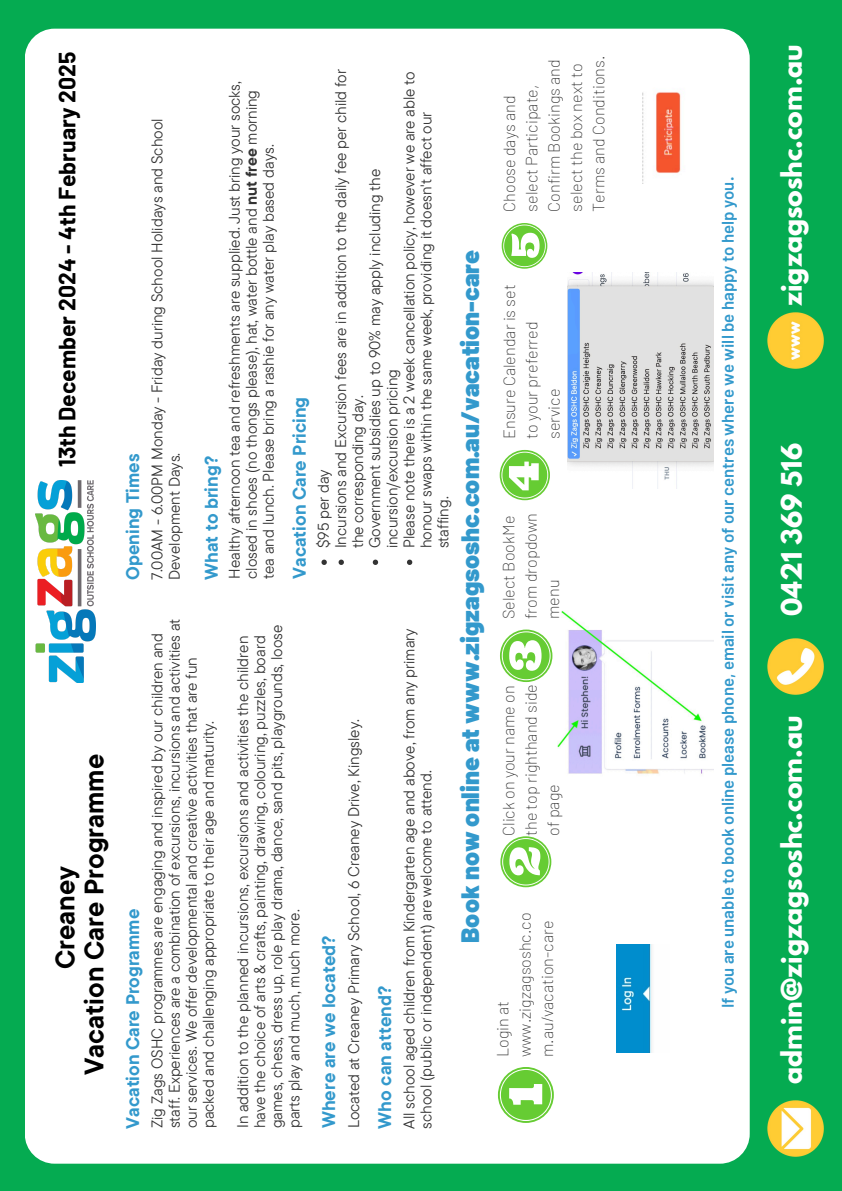
<style>
.page{position:relative;width:842px;height:1191px;background:#fff}
.page>*{position:absolute;margin:0;border:0;box-sizing:border-box;transform-origin:0 0}
.t1{font:700 26.6px/28.8px "TT Commons Pro";color:#000;text-align:center}
.t2{font:900 25.2px "Barlow";color:#39c}
.t3{font:700 25.1px "League Spartan";color:#fff}
.t4{font:700 23px "Barlow";color:#000}
.t5{font:700 18.2px "TT Commons Pro";color:#39c}
.t6{font:600 16.8px "Barlow";color:#39c}
.t7{font:200 16.2px/22.3px "Barlow";color:#333}
.t8{font:15.4px/17.1px "TT Commons Pro";color:#333}
.s1{font-weight:700}
</style>
<div class="page">
<div style="left:0;top:0;width:842px;height:1190px;background:#05ab51"></div>
<div style="left:25px;top:29px;width:725px;height:1134px;background:#fff;border-radius:30px"></div>
<img style="left:35px;top:480px;width:60px;height:202px">
<img style="left:767px;top:638px;width:57px;height:57px">
<img style="left:767px;top:1100px;width:57px;height:57px">
<img style="left:767px;top:312px;width:57px;height:57px">
<svg style="left:321px;top:559px;width:6px;height:6px"></svg>
<svg style="left:339px;top:559px;width:5px;height:6px"></svg>
<svg style="left:373px;top:559px;width:5px;height:6px"></svg>
<svg style="left:407px;top:559px;width:5px;height:6px"></svg>
<svg style="left:498px;top:1067px;width:56px;height:55px"></svg>
<svg style="left:500px;top:836px;width:51px;height:51px"></svg>
<svg style="left:500px;top:629px;width:52px;height:53px"></svg>
<svg style="left:500px;top:450px;width:50px;height:50px"></svg>
<svg style="left:502px;top:223px;width:45px;height:46px"></svg>
<img style="left:643px;top:91px;width:38px;height:90px">
<img style="left:616px;top:944px;width:36px;height:108px">
<img style="left:558px;top:610px;width:156px;height:164px">
<img style="left:567px;top:272px;width:146px;height:216px">
<h3 class="t4" style="left:52px;top:467px;width:417px;rotate:-90deg">13th December 2024 - 4th February 2025</h3>
<h1 class="t1" style="left:50px;top:1074px;width:322px;rotate:-90deg">Creaney<br>Vacation Care Programme</h1>
<p class="t5" style="left:121px;top:580px;width:127px;rotate:-90deg">Opening Times</p>
<p class="t5" style="left:121px;top:1128px;width:221px;rotate:-90deg">Vacation Care Programme</p>
<p class="t8" style="left:148px;top:580px;width:463px;rotate:-90deg">7.00AM - 6.00PM Monday - Friday during School Holidays and School<br>Development Days.</p>
<p class="t8" style="left:225px;top:578px;width:499px;rotate:-90deg">Healthy afternoon tea and refreshments are supplied. Just bring your socks, closed in shoes (no thongs please), hat, water bottle and <span class="s1">nut free</span> morning tea and lunch. Please bring a rashie for any water play based days.</p>
<p class="t5" style="left:200px;top:580px;width:125px;rotate:-90deg">What to bring?</p>
<p class="t8" style="left:315px;top:548px;width:480px;rotate:-90deg">$95 per day<br>Incursions and Excursion fees are in addition to the daily fee per child for the corresponding day.<br>Government subsidies up to 90% may apply including the incursion/excursion pricing<br>Please note there is a 2 week cancellation policy, however we are able to honour swaps within the same week, providing it doesn't affect our staffing.</p>
<p class="t5" style="left:288px;top:578px;width:183px;rotate:-90deg">Vacation Care Pricing</p>
<p class="t8" style="left:148px;top:1128px;width:511px;rotate:-90deg">Zig Zags OSHC programmes are engaging and inspired by our children and staff. Experiences are a combination of excursions, incursions and activities at our services. We offer developmental and creative activities that are fun packed and challenging appropriate to their age and maturity.</p>
<p class="t8" style="left:234px;top:1128px;width:505px;rotate:-90deg">In addition to the planned incursions, excursions and activities the children have the choice of arts &amp; crafts, painting, drawing, colouring, puzzles, board games, chess, dress up, role play drama, dance, sand pits, playgrounds, loose parts play and much, much more.</p>
<p class="t5" style="left:317px;top:1128px;width:194px;rotate:-90deg">Where are we located?</p>
<p class="t8" style="left:345px;top:1128px;width:410px;rotate:-90deg">Located at Creaney Primary School, 6 Creaney Drive, Kingsley.</p>
<p class="t5" style="left:373px;top:1128px;width:144px;rotate:-90deg">Who can attend?</p>
<p class="t8" style="left:400px;top:1128px;width:501px;rotate:-90deg">All school aged children from Kindergarten age and above, from any primary school (public or independent) are welcome to attend.</p>
<h2 class="t2" style="left:454px;top:942px;width:694px;rotate:-90deg">Book now online at www.zigzagsoshc.com.au/vacation-care</h2>
<p class="t7" style="left:497px;top:212px;width:157px;rotate:-90deg">Choose days and select Participate,<br>Confirm Bookings and select the box next to<br>Terms and Conditions.</p>
<p class="t7" style="left:497px;top:439px;width:156px;rotate:-90deg">Ensure Calendar is set to your preferred service</p>
<p class="t7" style="left:497px;top:619px;width:107px;rotate:-90deg">Select BookMe from dropdown menu</p>
<p class="t7" style="left:497px;top:835px;width:153px;text-align:justify;rotate:-90deg">Click on your name on the top righthand side of page</p>
<p class="t7" style="left:491px;top:1056px;width:146px;rotate:-90deg">Login at www.zigzagsoshc.co m.au/vacation-care</p>
<p class="t6" style="left:717px;top:1008px;width:832px;rotate:-90deg">If you are unable to book online please phone, email or visit any of our centres where we will be happy to help you.</p>
<h3 class="t3" style="left:779px;top:306px;width:264px;rotate:-90deg">zigzagsoshc.com.au</h3>
<h3 class="t3" style="left:779px;top:616px;width:174px;rotate:-90deg">0421 369 516</h3>
<h3 class="t3" style="left:779px;top:1084px;width:370px;rotate:-90deg">admin@zigzagsoshc.com.au</h3>
</div>
